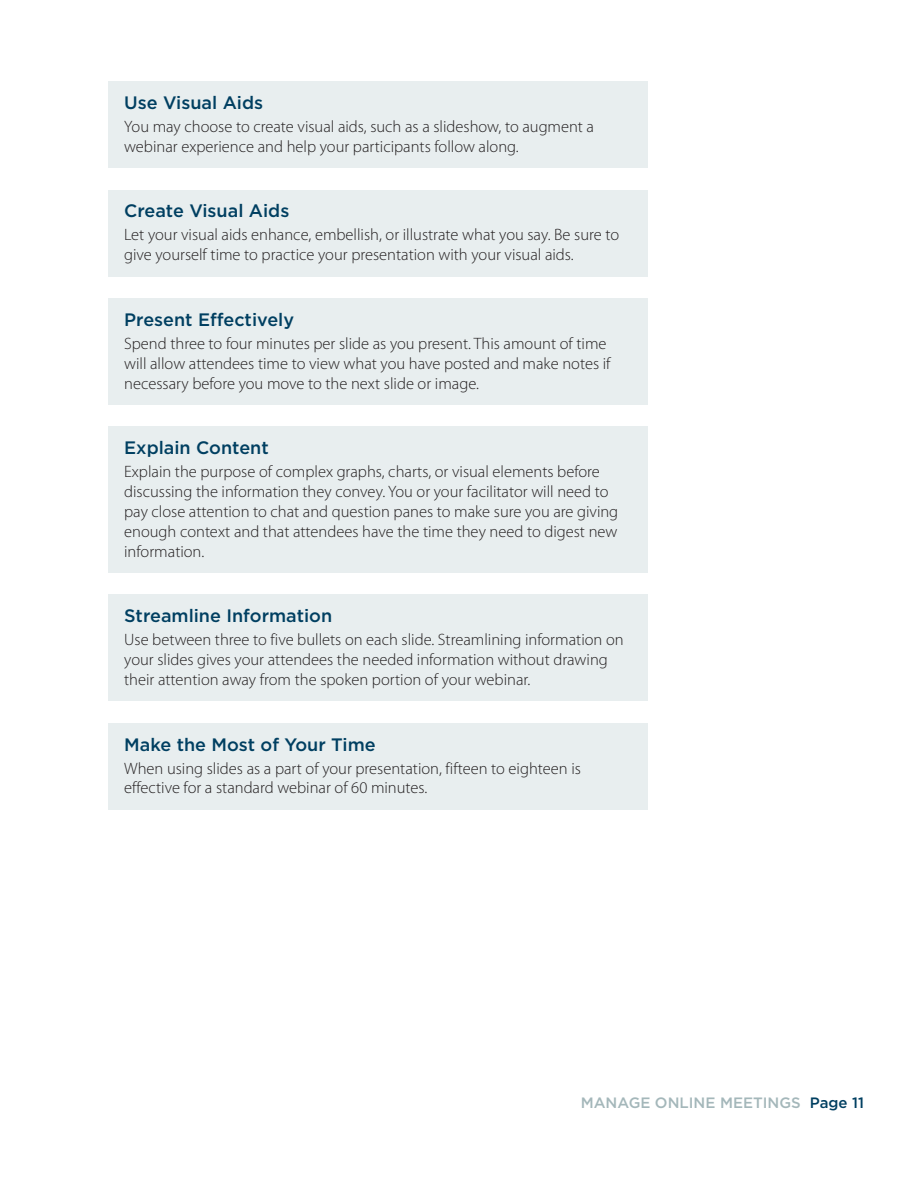
<style>
.page{position:relative;width:918px;height:1188px;background:#fff}
.page>*{position:absolute;margin:0;border:0;box-sizing:border-box;transform-origin:0 0}
.t1{font:500 18px "Gotham";color:#003f61}
.t2{font:300 16.5px/19.8px "Myriad Pro";color:#231f20}
.t3{font:500 15px "Gotham";color:#a4b7ba}
.s1{color:#003f61}
</style>
<div class="page">
<div style="left:108px;top:81px;width:540px;height:87px;background:#e8eeef"></div>
<div style="left:108px;top:190px;width:540px;height:86px;background:#e8eeef"></div>
<div style="left:108px;top:298px;width:540px;height:107px;background:#e8eeef"></div>
<div style="left:108px;top:426px;width:540px;height:147px;background:#e8eeef"></div>
<div style="left:108px;top:594px;width:540px;height:107px;background:#e8eeef"></div>
<div style="left:108px;top:723px;width:540px;height:87px;background:#e8eeef"></div>
<p class="t1" style="left:124px;top:94px;width:140px">Use Visual Aids</p>
<p class="t2" style="left:124px;top:118px;width:471px">You may choose to create visual aids, such as a slideshow, to augment a webinar experience and help your participants follow along.</p>
<p class="t1" style="left:124px;top:203px;width:167px">Create Visual Aids</p>
<p class="t2" style="left:124px;top:226px;width:496px">Let your visual aids enhance, embellish, or illustrate what you say. Be sure to give yourself time to practice your presentation with your visual aids.</p>
<p class="t1" style="left:124px;top:312px;width:171px">Present Effectively</p>
<p class="t2" style="left:124px;top:335px;width:488px">Spend three to four minutes per slide as you present. This amount of time will allow attendees time to view what you have posted and make notes if necessary before you move to the next slide or image.</p>
<p class="t1" style="left:124px;top:440px;width:146px">Explain Content</p>
<p class="t2" style="left:124px;top:463px;width:496px">Explain the purpose of complex graphs, charts, or visual elements before discussing the information they convey. You or your facilitator will need to pay close attention to chat and question panes to make sure you are giving enough context and that attendees have the time they need to digest new information.</p>
<p class="t1" style="left:124px;top:608px;width:210px">Streamline Information</p>
<p class="t2" style="left:124px;top:631px;width:501px">Use between three to five bullets on each slide. Streamlining information on your slides gives your attendees the needed information without drawing their attention away from the spoken portion of your webinar.</p>
<p class="t1" style="left:124px;top:736px;width:253px">Make the Most of Your Time</p>
<p class="t2" style="left:124px;top:760px;width:458px">When using slides as a part of your presentation, fifteen to eighteen is effective for a standard webinar of 60 minutes.</p>
<p class="t3" style="left:581px;top:1096px;width:285px">MANAGE ONLINE MEETINGS <span class="s1">Page 11</span></p>
</div>
